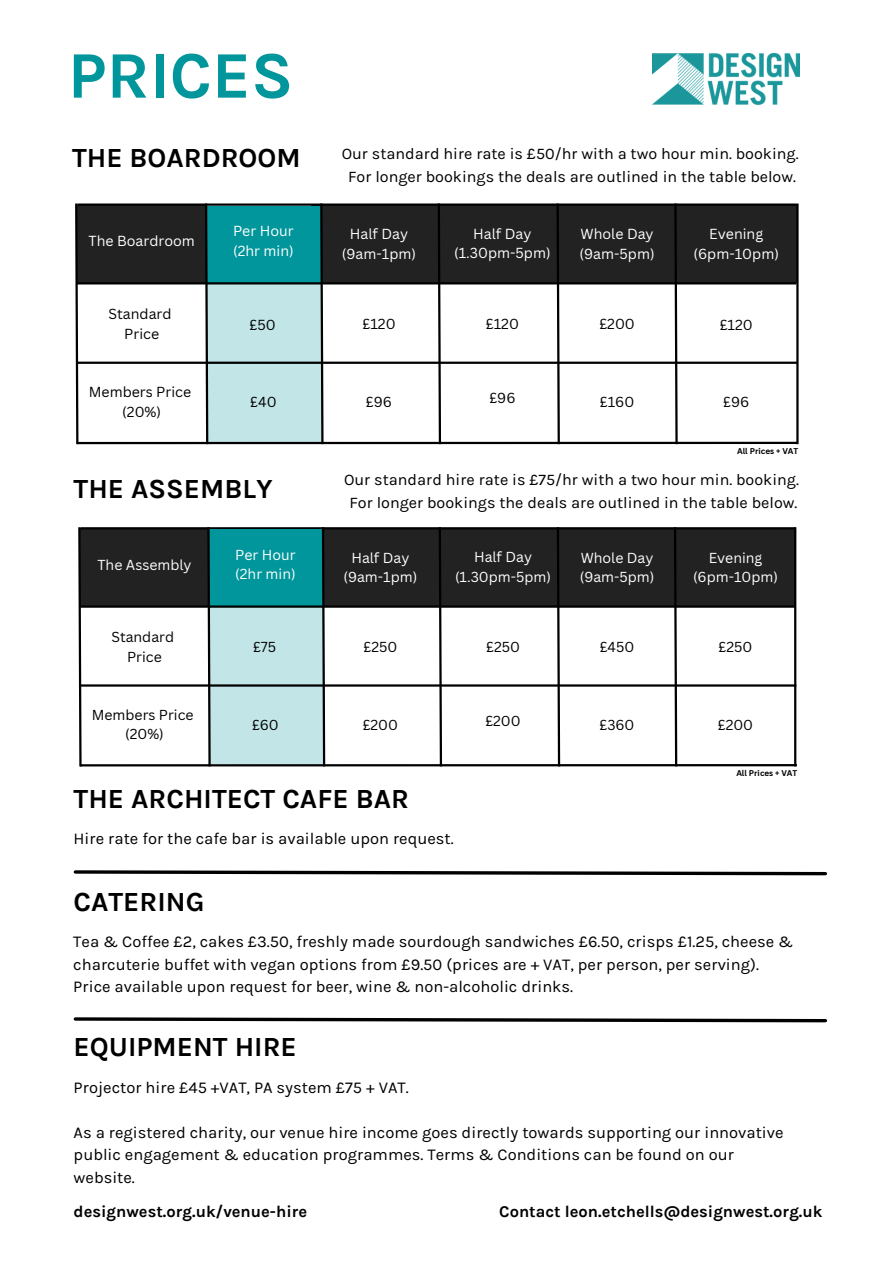
<style>
.page{position:relative;width:893px;height:1264px;background:#fff}
.page>*{position:absolute;margin:0;border:0;box-sizing:border-box;transform-origin:0 0}
.t1{font:700 66.6px "Karla";color:#00969b}
.t2{font:700 27.75px "Karla";color:#000}
.t3{font:16.5px/22.5px "Karla";color:#000}
.t4{font:700 16.5px "Karla";color:#000}
.t5{font:16.2px "Karla";color:#000}
.t6{font:14.1px "Canva Sans";color:#fff}
.t7{font:14.1px "Canva Sans";color:#000}
.t8{font:700 8.1px "Canva Sans";color:#000}
</style>
<div class="page">
<svg style="left:73px;top:870px;width:754px;height:6px"></svg>
<svg style="left:73px;top:1017px;width:754px;height:6px"></svg>
<img style="left:653px;top:54px;width:146px;height:50px">
<div style="left:311px;top:205px;width:486px;height:78px;background:#222"></div>
<div style="left:76px;top:205px;width:131px;height:78px;background:#222"></div>
<hr style="left:77px;top:203px;width:719px;height:3px;background:#000">
<div style="left:207px;top:206px;width:115px;height:77px;background:#00969b"></div>
<svg style="left:75px;top:203px;width:5px;height:242px"></svg>
<hr style="left:796px;top:203px;width:2px;height:241px;background:#000">
<div style="left:207px;top:284px;width:115px;height:159px;background:#c2e5e7"></div>
<hr style="left:77px;top:442px;width:721px;height:2px;background:#000">
<hr style="left:77px;top:282px;width:719px;height:2px;background:#000">
<hr style="left:77px;top:361px;width:720px;height:3px;background:#000">
<svg style="left:204px;top:203px;width:5px;height:242px"></svg>
<svg style="left:319px;top:203px;width:5px;height:242px"></svg>
<svg style="left:436px;top:203px;width:6px;height:242px"></svg>
<svg style="left:555px;top:203px;width:6px;height:242px"></svg>
<svg style="left:673px;top:203px;width:5px;height:242px"></svg>
<div style="left:313px;top:528px;width:482px;height:78px;background:#222"></div>
<div style="left:79px;top:528px;width:130px;height:78px;background:#222"></div>
<hr style="left:80px;top:527px;width:715px;height:2px;background:#000">
<svg style="left:78px;top:527px;width:5px;height:240px"></svg>
<hr style="left:794px;top:527px;width:2px;height:239px;background:#000">
<hr style="left:80px;top:764px;width:716px;height:2px;background:#000">
<div style="left:209px;top:529px;width:114px;height:77px;background:#00969b"></div>
<div style="left:209px;top:606px;width:114px;height:158px;background:#c2e5e7"></div>
<hr style="left:80px;top:605px;width:715px;height:2px;background:#000">
<hr style="left:80px;top:684px;width:716px;height:2px;background:#000">
<svg style="left:206px;top:527px;width:6px;height:240px"></svg>
<svg style="left:321px;top:527px;width:5px;height:240px"></svg>
<svg style="left:437px;top:527px;width:6px;height:240px"></svg>
<svg style="left:555px;top:527px;width:6px;height:240px"></svg>
<svg style="left:672px;top:527px;width:6px;height:240px"></svg>
<p class="t1" style="left:68px;top:37px;width:227px">PRICES</p>
<p class="t2" style="left:72px;top:141px;width:230px">THE BOARDROOM</p>
<p class="t6" style="left:88px;top:231px;width:108px">The Boardroom</p>
<p class="t7" style="left:108px;top:304px;width:65px">Standard</p>
<p class="t7" style="left:124px;top:324px;width:36px">Price</p>
<p class="t6" style="left:233px;top:221px;width:62px">Per Hour</p>
<p class="t6" style="left:233px;top:241px;width:62px">(2hr min)</p>
<p class="t7" style="left:249px;top:314px;width:28px">£50</p>
<p class="t5" style="left:341px;top:144px;width:458px">Our standard hire rate is £50/hr with a two hour min. booking.</p>
<p class="t5" style="left:348px;top:167px;width:449px">For longer bookings the deals are outlined in the table below.</p>
<p class="t6" style="left:350px;top:224px;width:60px">Half Day</p>
<p class="t6" style="left:342px;top:244px;width:76px">(9am-1pm)</p>
<p class="t6" style="left:473px;top:224px;width:60px">Half Day</p>
<p class="t6" style="left:454px;top:243px;width:98px">(1.30pm-5pm)</p>
<p class="t6" style="left:580px;top:224px;width:75px">Whole Day</p>
<p class="t6" style="left:579px;top:244px;width:76px">(9am-5pm)</p>
<p class="t6" style="left:709px;top:224px;width:55px">Evening</p>
<p class="t6" style="left:693px;top:244px;width:87px">(6pm-10pm)</p>
<p class="t7" style="left:362px;top:313px;width:35px">£120</p>
<p class="t7" style="left:486px;top:314px;width:35px">£120</p>
<p class="t7" style="left:599px;top:313px;width:37px">£200</p>
<p class="t7" style="left:719px;top:314px;width:35px">£120</p>
<p class="t7" style="left:89px;top:382px;width:104px">Members Price</p>
<p class="t7" style="left:122px;top:402px;width:40px">(20%)</p>
<p class="t7" style="left:489px;top:388px;width:28px">£96</p>
<p class="t7" style="left:250px;top:392px;width:28px">£40</p>
<p class="t7" style="left:600px;top:392px;width:36px">£160</p>
<p class="t7" style="left:366px;top:392px;width:28px">£96</p>
<p class="t7" style="left:723px;top:392px;width:28px">£96</p>
<p class="t8" style="left:737px;top:445px;width:63px">All Prices + VAT</p>
<p class="t2" style="left:74px;top:472px;width:201px">THE ASSEMBLY</p>
<p class="t5" style="left:344px;top:470px;width:456px">Our standard hire rate is £75/hr with a two hour min. booking.</p>
<p class="t5" style="left:349px;top:493px;width:449px">For longer bookings the deals are outlined in the table below.</p>
<p class="t6" style="left:97px;top:554px;width:96px">The Assembly</p>
<p class="t7" style="left:111px;top:627px;width:64px">Standard</p>
<p class="t7" style="left:127px;top:647px;width:36px">Price</p>
<p class="t7" style="left:92px;top:704px;width:103px">Members Price</p>
<p class="t7" style="left:125px;top:724px;width:40px">(20%)</p>
<p class="t6" style="left:235px;top:545px;width:62px">Per Hour</p>
<p class="t6" style="left:235px;top:564px;width:62px">(2hr min)</p>
<p class="t7" style="left:253px;top:637px;width:25px">£75</p>
<p class="t6" style="left:351px;top:547px;width:59px">Half Day</p>
<p class="t6" style="left:343px;top:567px;width:75px">(9am-1pm)</p>
<p class="t6" style="left:474px;top:547px;width:59px">Half Day</p>
<p class="t6" style="left:455px;top:566px;width:97px">(1.30pm-5pm)</p>
<p class="t6" style="left:580px;top:547px;width:74px">Whole Day</p>
<p class="t6" style="left:579px;top:567px;width:76px">(9am-5pm)</p>
<p class="t7" style="left:363px;top:636px;width:35px">£250</p>
<p class="t7" style="left:486px;top:637px;width:35px">£250</p>
<p class="t7" style="left:599px;top:636px;width:36px">£450</p>
<p class="t7" style="left:485px;top:710px;width:37px">£200</p>
<p class="t7" style="left:252px;top:714px;width:28px">£60</p>
<p class="t7" style="left:599px;top:714px;width:36px">£360</p>
<p class="t7" style="left:362px;top:714px;width:37px">£200</p>
<p class="t2" style="left:74px;top:782px;width:337px">THE ARCHITECT CAFE BAR</p>
<p class="t3" style="left:74px;top:827px;width:381px">Hire rate for the cafe bar is available upon request.</p>
<p class="t2" style="left:74px;top:885px;width:132px">CATERING</p>
<p class="t6" style="left:708px;top:547px;width:55px">Evening</p>
<p class="t6" style="left:693px;top:567px;width:86px">(6pm-10pm)</p>
<p class="t7" style="left:718px;top:637px;width:35px">£250</p>
<p class="t7" style="left:717px;top:714px;width:37px">£200</p>
<p class="t8" style="left:736px;top:767px;width:62px">All Prices + VAT</p>
<p class="t3" style="left:73px;top:930px;width:721px">Tea &amp; Coffee £2, cakes £3.50, freshly made sourdough sandwiches £6.50, crisps £1.25, cheese &amp; charcuterie buffet with vegan options from £9.50 (prices are + VAT, per person, per serving).</p>
<p class="t3" style="left:73px;top:975px;width:501px">Price available upon request for beer, wine &amp; non-alcoholic drinks.</p>
<p class="t2" style="left:74px;top:1030px;width:225px">EQUIPMENT HIRE</p>
<p class="t3" style="left:74px;top:1076px;width:336px">Projector hire £45 +VAT, PA system £75 + VAT.</p>
<p class="t3" style="left:74px;top:1121px;width:711px">As a registered charity, our venue hire income goes directly towards supporting our innovative public engagement &amp; education programmes. Terms &amp; Conditions can be found on our website.</p>
<p class="t4" style="left:74px;top:1202px;width:235px">designwest.org.uk/venue-hire</p>
<p class="t4" style="left:499px;top:1202px;width:324px">Contact leon.etchells@designwest.org.uk</p>
</div>
